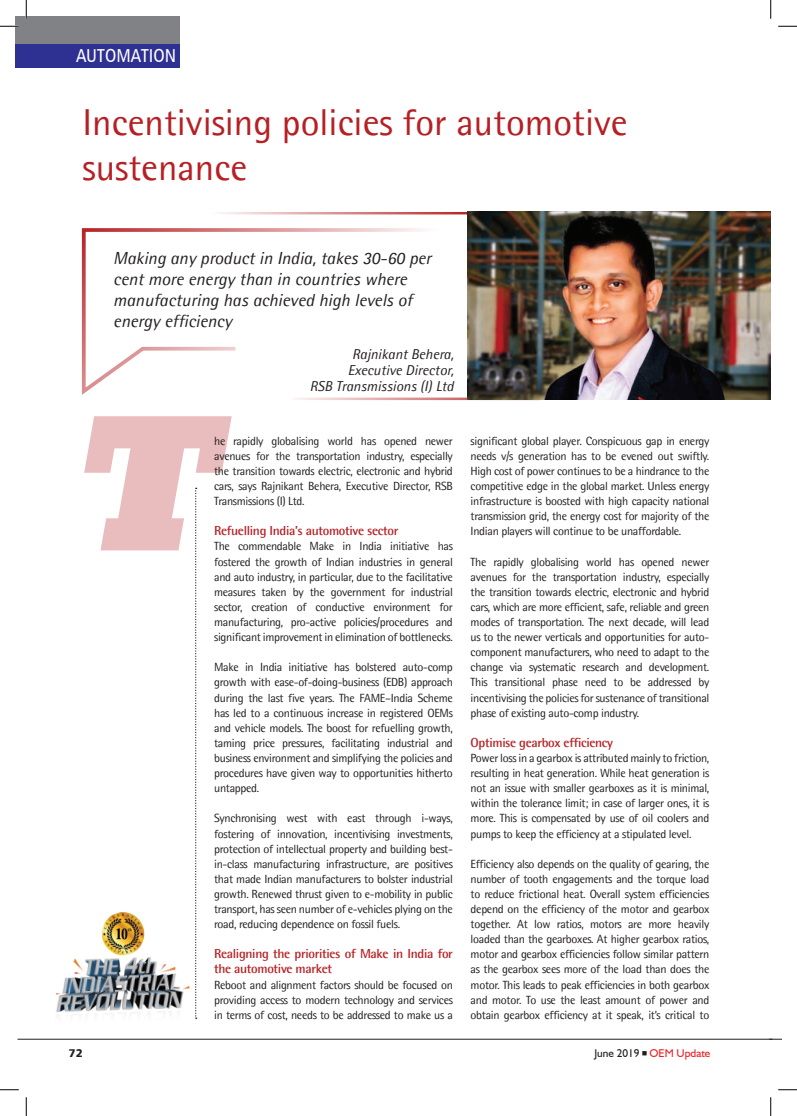
<style>
.page{position:relative;width:797px;height:1116px;background:#fff}
.page>*{position:absolute;margin:0;border:0;box-sizing:border-box;transform-origin:0 0}
.t1{font:italic 800 197.5px "Rockwell";color:#b62024}
.t2{font:37.5px/45px "Agfa Rotis Semisans";color:#b62024}
.t3{font:18.75px "Humanist 777 BT Roman Condensed B";color:#fff}
.t4{font:italic 17.5px/21px "Agfa Rotis Semisans";color:#231f20}
.t5{font:italic 14.38px/16.1px "Agfa Rotis Semisans";color:#231f20;text-align:right}
.t6{font:700 13.12px/15.1px "Agfa Rotis Semisans";letter-spacing:-.025em;color:#b62024}
.t7{font:11.88px/15.1px "Agfa Rotis Semisans";letter-spacing:-.025em;color:#231f20;text-align:justify}
.t8{font:11.25px "Humanist 521 BT";color:#ee1d23}
.t9{font:11.25px "Humanist 777 BT Black B";color:#231f20}
.s1{color:#231f20}
</style>
<div class="page">
<img style="left:38px;top:957px;width:162px;height:83px">
<img style="left:97px;top:912px;width:51px;height:47px">
<div style="left:16px;top:16px;width:164px;height:28px;background:#808285"></div>
<div style="left:16px;top:44px;width:164px;height:23px;background:#2e3092"></div>
<hr style="left:17px;top:1038px;width:755px;height:1px;background:#231f20">
<svg style="left:769px;top:1038px;width:12px;height:1px"></svg>
<hr style="left:195px;top:212px;width:293px;height:2px;background:#b62024">
<hr style="left:292px;top:397px;width:247px;height:3px;background:#b62024">
<svg style="left:81px;top:228px;width:342px;height:167px"></svg>
<img style="left:467px;top:212px;width:303px;height:188px">
<svg style="left:195px;top:487px;width:2px;height:531px"></svg>
<svg style="left:0;top:25px;width:19px;height:2px"></svg>
<svg style="left:778px;top:25px;width:19px;height:2px"></svg>
<svg style="left:0;top:1089px;width:19px;height:1px"></svg>
<svg style="left:778px;top:1089px;width:19px;height:1px"></svg>
<svg style="left:25px;top:0;width:2px;height:19px"></svg>
<svg style="left:25px;top:1097px;width:2px;height:18px"></svg>
<svg style="left:770px;top:0;width:1px;height:19px"></svg>
<svg style="left:770px;top:1097px;width:1px;height:18px"></svg>
<h3 class="t3" style="left:76px;top:44px;width:102px">AUTOMATION</h3>
<h2 class="t2" style="left:82px;top:100px;width:546px">Incentivising policies for automotive sustenance</h2>
<h3 class="t4" style="left:113px;top:247px;width:320px">Making any product in India, takes 30-60 per cent more energy than in countries where manufacturing has achieved high levels of energy efficiency</h3>
<p class="t5" style="left:310px;top:345px;width:145px">Rajnikant Behera,<br>Executive Director,<br>RSB Transmissions (I) Ltd</p>
<h1 class="t1" style="left:63px;top:370px;width:196px">T</h1>
<p class="t7" style="left:214px;top:433px;width:240px">he rapidly globalising world has opened newer avenues for the transportation industry, especially the transition towards electric, electronic and hybrid cars, says Rajnikant Behera, Executive Director, RSB Transmissions (I) Ltd.</p>
<p class="t6" style="left:214px;top:523px;width:186px">Refuelling India’s automotive sector</p>
<p class="t7" style="left:214px;top:539px;width:240px">The commendable Make in India initiative has fostered the growth of Indian industries in general and auto industry, in particular, due to the facilitative measures taken by the government for industrial sector, creation of conductive environment for manufacturing, pro-active policies/procedures and significant improvement in elimination of bottlenecks.</p>
<p class="t7" style="left:214px;top:659px;width:240px">Make in India initiative has bolstered auto-comp growth with ease-of-doing-business (EDB) approach during the last five years. The FAME–India Scheme has led to a continuous increase in registered OEMs and vehicle models. The boost for refuelling growth, taming price pressures, facilitating industrial and business environment and simplifying the policies and procedures have given way to opportunities hitherto untapped.</p>
<p class="t7" style="left:214px;top:810px;width:240px">Synchronising west with east through i-ways, fostering of innovation, incentivising investments, protection of intellectual property and building best&shy;in-class manufacturing infrastructure, are positives that made Indian manufacturers to bolster industrial growth. Renewed thrust given to e-mobility in public transport, has seen number of e-vehicles plying on the road, reducing dependence on fossil fuels.</p>
<p class="t6" style="left:214px;top:946px;width:240px">Realigning the priorities of Make in India for the automotive market</p>
<p class="t7" style="left:214px;top:976px;width:240px">Reboot and alignment factors should be focused on providing access to modern technology and services in terms of cost, needs to be addressed to make us a</p>
<p class="t7" style="left:470px;top:433px;width:240px">significant global player. Conspicuous gap in energy needs v/s generation has to be evened out swiftly.<br>High cost of power continues to be a hindrance to the competitive edge in the global market. Unless energy infrastructure is boosted with high capacity national transmission grid, the energy cost for majority of the Indian players will continue to be unaffordable.</p>
<p class="t7" style="left:470px;top:554px;width:240px">The rapidly globalising world has opened newer avenues for the transportation industry, especially the transition towards electric, electronic and hybrid cars, which are more efficient, safe, reliable and green modes of transportation. The next decade, will lead us to the newer verticals and opportunities for auto&shy;component manufacturers, who need to adapt to the change via systematic research and development.<br>This transitional phase need to be addressed by incentivising the policies for sustenance of transitional phase of existing auto-comp industry.</p>
<p class="t6" style="left:470px;top:734px;width:144px">Optimise gearbox efficiency</p>
<p class="t7" style="left:470px;top:750px;width:240px">Power loss in a gearbox is attributed mainly to friction, resulting in heat generation. While heat generation is not an issue with smaller gearboxes as it is minimal, within the tolerance limit; in case of larger ones, it is more. This is compensated by use of oil coolers and pumps to keep the efficiency at a stipulated level.</p>
<p class="t7" style="left:470px;top:856px;width:240px">Efficiency also depends on the quality of gearing, the number of tooth engagements and the torque load to reduce frictional heat. Overall system efficiencies depend on the efficiency of the motor and gearbox together. At low ratios, motors are more heavily loaded than the gearboxes. At higher gearbox ratios, motor and gearbox efficiencies follow similar pattern as the gearbox sees more of the load than does the motor. This leads to peak efficiencies in both gearbox and motor. To use the least amount of power and obtain gearbox efficiency at it speak, it’s critical to</p>
<p class="t9" style="left:69px;top:1046px;width:15px">72</p>
<p class="t8" style="left:594px;top:1046px;width:118px"><span class="s1">June 2019</span> <span class="s1">■</span> OEM Update</p>
</div>
